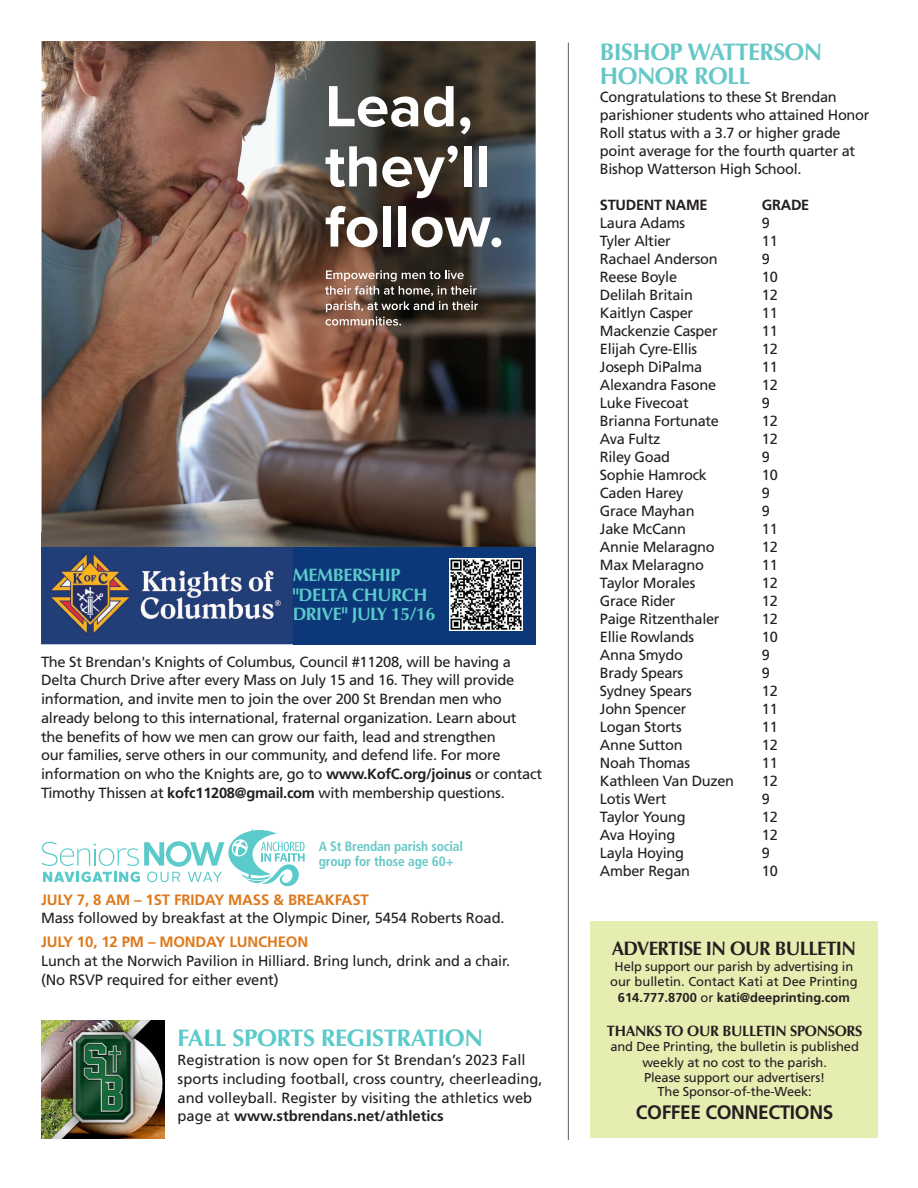
<style>
.page{position:relative;width:918px;height:1188px;background:#fff}
.page>*{position:absolute;margin:0;border:0;box-sizing:border-box;transform-origin:0 0}
.t1{font:700 24px/24px "Optima";letter-spacing:-.025em;color:#66c7c7}
.t2{font:700 24px "Optima";letter-spacing:-.02em;color:#5bcaca}
.t3{font:700 19.5px "Optima";letter-spacing:-.03em;color:#231f20;scale:.96 1}
.t4{font:700 19.5px "Frutiger LT Std";letter-spacing:-.02em;color:#231f20}
.t5{font:700 18px/19.5px "Optima";letter-spacing:-.02em;color:#5bcaca}
.t6{font:700 15px "Frutiger LT Std";letter-spacing:-.01em;color:#de791b}
.t7{font:15px "Frutiger LT Std";letter-spacing:-.01em;color:#231f20}
.t8{font:700 15px "Optima";letter-spacing:-.02em;color:#231f20}
.t9{font:14.7px/18.8px "Frutiger LT Std";letter-spacing:-.02em;color:#231f20}
.t10{font:14.7px/18.8px "Frutiger LT Std";color:#231f20}
.t11{font:700 14.7px "Frutiger LT Std";letter-spacing:-.02em;color:#231f20}
.t12{font:700 condensed 13.5px/15px "Frutiger LT Std";letter-spacing:-.01em;color:#66c7c7}
.t13{font:12.9px/15.8px "Frutiger LT Std";letter-spacing:-.01em;color:#231f20;text-align:center}
.s1{font-weight:700}
</style>
<div class="page">
<img style="left:42px;top:41px;width:494px;height:506px">
<svg style="left:329px;top:86px;width:89px;height:41px"></svg>
<svg style="left:424px;top:86px;width:30px;height:41px"></svg>
<svg style="left:460px;top:117px;width:10px;height:18px"></svg>
<svg style="left:326px;top:146px;width:132px;height:52px"></svg>
<div style="left:464px;top:146px;width:8px;height:40px;background:#fff"></div>
<div style="left:479px;top:146px;width:8px;height:40px;background:#fff"></div>
<svg style="left:326px;top:206px;width:52px;height:41px"></svg>
<div style="left:383px;top:206px;width:8px;height:41px;background:#fff"></div>
<div style="left:398px;top:206px;width:8px;height:41px;background:#fff"></div>
<svg style="left:412px;top:217px;width:79px;height:30px"></svg>
<div style="left:491px;top:238px;width:10px;height:9px;background:#fff;border-radius:50%"></div>
<svg style="left:325px;top:270px;width:153px;height:56px;background:#68584e"></svg>
<div style="left:41px;top:547px;width:495px;height:97px;background:#0c3778"></div>
<img style="left:41px;top:1020px;width:123px;height:118px">
<hr style="left:568px;top:43px;width:1px;height:1097px;background:#655a56">
<div style="left:591px;top:921px;width:287px;height:216px;background:#e5edb1"></div>
<svg style="left:41px;top:829px;width:264px;height:58px"></svg>
<img style="left:450px;top:558px;width:72px;height:72px">
<img style="left:41px;top:533px;width:252px;height:111px">
<p class="t5" style="left:293px;top:566px;width:144px">MEMBERSHIP "DELTA CHURCH<br>DRIVE" JULY 15/16</p>
<p class="t9" style="left:41px;top:652px;width:503px">The St Brendan's Knights of Columbus, Council #11208, will be having a Delta Church Drive after every Mass on July 15 and 16. They will provide information, and invite men to join the over 200 St Brendan men who already belong to this international, fraternal organization. Learn about the benefits of how we men can grow our faith, lead and strengthen<br>our families, serve others in our community, and defend life. For more information on who the Knights are, go to <span class="s1">www.KofC.org/joinus</span> or contact Timothy Thissen at <span class="s1">kofc11208@gmail.com</span> with membership questions.</p>
<p class="t12" style="left:319px;top:839px;width:146px">A St Brendan parish social group for those age 60+</p>
<p class="t6" style="left:41px;top:891px;width:329px">JULY 7, 8 AM – 1ST FRIDAY MASS &amp; BREAKFAST</p>
<p class="t9" style="left:41px;top:909px;width:465px">Mass followed by breakfast at the Olympic Diner, 5454 Roberts Road.</p>
<p class="t6" style="left:41px;top:933px;width:269px">JULY 10, 12 PM – MONDAY LUNCHEON</p>
<p class="t9" style="left:41px;top:952px;width:471px">Lunch at the Norwich Pavilion in Hilliard. Bring lunch, drink and a chair.</p>
<p class="t7" style="left:41px;top:971px;width:239px">(No RSVP required for either event)</p>
<h1 class="t2" style="left:178px;top:1024px;width:307px">FALL SPORTS REGISTRATION</h1>
<p class="t10" style="left:178px;top:1051px;width:366px">Registration is now open for St Brendan’s 2023 Fall sports including football, cross country, cheerleading, and volleyball. Register by visiting the athletics web page at <span class="s1">www.stbrendans.net/athletics</span></p>
<h1 class="t1" style="left:600px;top:41px;width:224px">BISHOP WATTERSON<br>HONOR ROLL</h1>
<p class="t9" style="left:600px;top:88px;width:271px;line-height:18px">Congratulations to these St Brendan parishioner students who attained Honor Roll status with a 3.7 or higher grade point average for the fourth quarter at Bishop Watterson High School.</p>
<p class="t11" style="left:600px;top:197px;width:109px">STUDENT NAME</p>
<p class="t11" style="left:762px;top:197px;width:49px">GRADE</p>
<p class="t9" style="left:600px;top:214px;width:87px">Laura Adams</p>
<p class="t9" style="left:762px;top:214px;width:10px">9</p>
<p class="t9" style="left:600px;top:232px;width:72px">Tyler Altier</p>
<p class="t9" style="left:762px;top:232px;width:17px">11</p>
<p class="t9" style="left:600px;top:250px;width:119px">Rachael Anderson</p>
<p class="t9" style="left:762px;top:250px;width:10px">9</p>
<p class="t9" style="left:600px;top:268px;width:79px">Reese Boyle</p>
<p class="t9" style="left:762px;top:268px;width:17px">10</p>
<p class="t9" style="left:600px;top:286px;width:94px">Delilah Britain</p>
<p class="t9" style="left:762px;top:286px;width:17px">12</p>
<p class="t9" style="left:600px;top:304px;width:95px">Kaitlyn Casper</p>
<p class="t9" style="left:762px;top:304px;width:17px">11</p>
<p class="t9" style="left:600px;top:322px;width:119px">Mackenzie Casper</p>
<p class="t9" style="left:762px;top:322px;width:17px">11</p>
<p class="t9" style="left:600px;top:340px;width:99px">Elijah Cyre-Ellis</p>
<p class="t9" style="left:762px;top:340px;width:17px">12</p>
<p class="t9" style="left:600px;top:358px;width:104px">Joseph DiPalma</p>
<p class="t9" style="left:762px;top:358px;width:17px">11</p>
<p class="t9" style="left:600px;top:376px;width:118px">Alexandra Fasone</p>
<p class="t9" style="left:762px;top:376px;width:17px">12</p>
<p class="t9" style="left:600px;top:394px;width:90px">Luke Fivecoat</p>
<p class="t9" style="left:762px;top:394px;width:10px">9</p>
<p class="t9" style="left:600px;top:412px;width:121px">Brianna Fortunate</p>
<p class="t9" style="left:762px;top:412px;width:17px">12</p>
<p class="t9" style="left:600px;top:430px;width:62px">Ava Fultz</p>
<p class="t9" style="left:762px;top:430px;width:17px">12</p>
<p class="t9" style="left:600px;top:448px;width:72px">Riley Goad</p>
<p class="t9" style="left:762px;top:448px;width:10px">9</p>
<p class="t9" style="left:600px;top:466px;width:108px">Sophie Hamrock</p>
<p class="t9" style="left:762px;top:466px;width:17px">10</p>
<p class="t9" style="left:600px;top:484px;width:85px">Caden Harey</p>
<p class="t9" style="left:762px;top:484px;width:10px">9</p>
<p class="t9" style="left:600px;top:502px;width:96px">Grace Mayhan</p>
<p class="t9" style="left:762px;top:502px;width:10px">9</p>
<p class="t9" style="left:600px;top:520px;width:88px">Jake McCann</p>
<p class="t9" style="left:762px;top:520px;width:17px">11</p>
<p class="t9" style="left:600px;top:538px;width:116px">Annie Melaragno</p>
<p class="t9" style="left:762px;top:538px;width:17px">12</p>
<p class="t9" style="left:600px;top:556px;width:106px">Max Melaragno</p>
<p class="t9" style="left:762px;top:556px;width:17px">11</p>
<p class="t9" style="left:600px;top:574px;width:97px">Taylor Morales</p>
<p class="t9" style="left:762px;top:574px;width:17px">12</p>
<p class="t9" style="left:600px;top:592px;width:77px">Grace Rider</p>
<p class="t9" style="left:762px;top:592px;width:17px">12</p>
<p class="t9" style="left:600px;top:610px;width:121px">Paige Ritzenthaler</p>
<p class="t9" style="left:762px;top:610px;width:17px">12</p>
<p class="t9" style="left:600px;top:628px;width:96px">Ellie Rowlands</p>
<p class="t9" style="left:762px;top:628px;width:17px">10</p>
<p class="t9" style="left:600px;top:646px;width:85px">Anna Smydo</p>
<p class="t9" style="left:762px;top:646px;width:10px">9</p>
<p class="t9" style="left:600px;top:664px;width:85px">Brady Spears</p>
<p class="t9" style="left:762px;top:664px;width:10px">9</p>
<p class="t9" style="left:600px;top:682px;width:93px">Sydney Spears</p>
<p class="t9" style="left:762px;top:682px;width:17px">12</p>
<p class="t9" style="left:600px;top:700px;width:88px">John Spencer</p>
<p class="t9" style="left:762px;top:700px;width:17px">11</p>
<p class="t9" style="left:600px;top:718px;width:83px">Logan Storts</p>
<p class="t9" style="left:762px;top:718px;width:17px">11</p>
<p class="t9" style="left:600px;top:736px;width:84px">Anne Sutton</p>
<p class="t9" style="left:762px;top:736px;width:17px">12</p>
<p class="t9" style="left:600px;top:754px;width:92px">Noah Thomas</p>
<p class="t9" style="left:762px;top:754px;width:17px">11</p>
<p class="t9" style="left:600px;top:772px;width:136px">Kathleen Van Duzen</p>
<p class="t9" style="left:762px;top:772px;width:17px">12</p>
<p class="t9" style="left:600px;top:790px;width:68px">Lotis Wert</p>
<p class="t9" style="left:762px;top:790px;width:10px">9</p>
<p class="t9" style="left:600px;top:808px;width:87px">Taylor Young</p>
<p class="t9" style="left:762px;top:808px;width:17px">12</p>
<p class="t9" style="left:600px;top:826px;width:77px">Ava Hoying</p>
<p class="t9" style="left:762px;top:826px;width:17px">12</p>
<p class="t9" style="left:600px;top:844px;width:86px">Layla Hoying</p>
<p class="t9" style="left:762px;top:844px;width:10px">9</p>
<p class="t9" style="left:600px;top:862px;width:92px">Amber Regan</p>
<p class="t9" style="left:762px;top:862px;width:17px">10</p>
<h2 class="t3" style="left:612px;top:937px;width:256px">ADVERTISE IN OUR BULLETIN</h2>
<p class="t13" style="left:610px;top:958px;width:249px">Help support our parish by advertising in our bulletin. Contact Kati at Dee Printing<br><span class="s1">614.777.8700</span> or <span class="s1">kati@deeprinting.com</span></p>
<p class="t8" style="left:607px;top:1022px;width:257px">THANKS TO OUR BULLETIN SPONSORS</p>
<p class="t13" style="left:610px;top:1039px;width:250px">and Dee Printing, the bulletin is published weekly at no cost to the parish.</p>
<p class="t13" style="left:644px;top:1070px;width:183px;line-height:14.5px">Please support our advertisers!<br>The Sponsor-of-the-Week:</p>
<h2 class="t4" style="left:636px;top:1100px;width:199px">COFFEE CONNECTIONS</h2>
</div>
